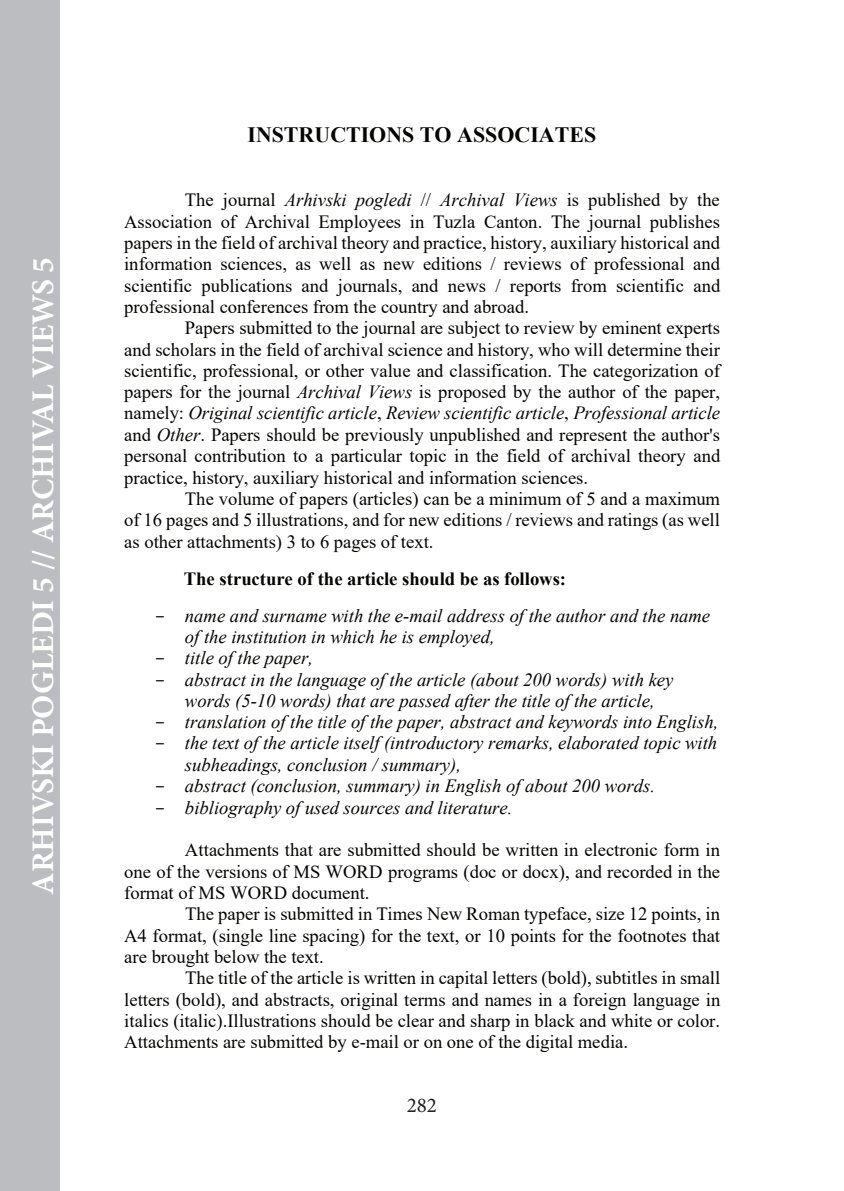
<style>
.page{position:relative;width:844px;height:1191px;background:#fff}
.page>*{position:absolute;margin:0;border:0;box-sizing:border-box;transform-origin:0 0}
.t1{font:700 31.5px "Minion Pro";color:#fff}
.t2{font:700 21.88px "Times New Roman";color:#040503}
.t3{font:21px "Minion Pro";color:#231f20}
.t4{font:18.55px "Times New Roman";color:#040503}
.t5{font:italic 18.55px/21.5px "Times New Roman";color:#040503}
.t6{font:700 18.55px "Times New Roman";color:#040503}
.s1{font-style:italic}
.s2{font-style:normal}
.s3{font-family:"Courier New";font-style:normal}
</style>
<div class="page">
<div style="left:0;top:0;width:60px;height:1191px;background:#bcbdc0"></div>
<h1 class="t1" style="left:21px;top:894px;width:639px;rotate:-90deg">ARHIVSKI POGLEDI 5 // ARCHIVAL VIEWS 5</h1>
<p class="t2" style="left:247px;top:118px;width:350px">INSTRUCTIONS TO ASSOCIATES</p>
<p class="t4" style="left:185px;top:187px;width:536px">The journal <span class="s1">Arhivski pogledi</span> // <span class="s1">Archival Views</span> is published by the</p>
<p class="t4" style="left:124px;top:208px;width:597px">Association of Archival Employees in Tuzla Canton. The journal publishes</p>
<p class="t4" style="left:124px;top:229px;width:597px">papers in the field of archival theory and practice, history, auxiliary historical and</p>
<p class="t4" style="left:124px;top:251px;width:597px">information sciences, as well as new editions / reviews of professional and</p>
<p class="t4" style="left:124px;top:272px;width:597px">scientific publications and journals, and news / reports from scientific and</p>
<p class="t4" style="left:124px;top:293px;width:406px">professional conferences from the country and abroad.</p>
<p class="t4" style="left:185px;top:315px;width:536px">Papers submitted to the journal are subject to review by eminent experts</p>
<p class="t4" style="left:124px;top:336px;width:597px">and scholars in the field of archival science and history, who will determine their</p>
<p class="t4" style="left:124px;top:358px;width:597px">scientific, professional, or other value and classification. The categorization of</p>
<p class="t4" style="left:124px;top:379px;width:597px">papers for the journal <span class="s1">Archival Views</span> is proposed by the author of the paper,</p>
<p class="t5" style="left:124px;top:402px;width:597px"><span class="s2">namely:</span> Original scientific article<span class="s2">,</span> Review scientific article<span class="s2">,</span> Professional article</p>
<p class="t4" style="left:124px;top:422px;width:597px">and <span class="s1">Other</span>. Papers should be previously unpublished and represent the author's</p>
<p class="t4" style="left:124px;top:443px;width:597px">personal contribution to a particular topic in the field of archival theory and</p>
<p class="t4" style="left:124px;top:464px;width:465px">practice, history, auxiliary historical and information sciences.</p>
<p class="t4" style="left:185px;top:485px;width:536px">The volume of papers (articles) can be a minimum of 5 and a maximum</p>
<p class="t4" style="left:124px;top:507px;width:597px">of 16 pages and 5 illustrations, and for new editions / reviews and ratings (as well</p>
<p class="t4" style="left:124px;top:528px;width:311px">as other attachments) 3 to 6 pages of text.</p>
<p class="t6" style="left:184px;top:565px;width:383px">The structure of the article should be as follows:</p>
<p class="t5" style="left:185px;top:604px;width:526px;text-indent:-30px"><span class="s3">-</span> name and surname with the e-mail address of the author and the name of the institution in which he is employed,</p>
<p class="t5" style="left:154px;top:647px;width:160px"><span class="s3">-</span> title of the paper,</p>
<p class="t5" style="left:185px;top:668px;width:490px;text-indent:-30px"><span class="s3">-</span> abstract in the language of the article (about 200 words) with key words (5-10 words) that are passed after the title of the article,</p>
<p class="t5" style="left:154px;top:711px;width:565px"><span class="s3">-</span> translation of the title of the paper, abstract and keywords into English,</p>
<p class="t5" style="left:185px;top:732px;width:533px;text-indent:-30px"><span class="s3">-</span> the text of the article itself (introductory remarks, elaborated topic with subheadings, conclusion / summary),</p>
<p class="t5" style="left:154px;top:775px;width:502px"><span class="s3">-</span> abstract (conclusion, summary) in English of about 200 words.</p>
<p class="t5" style="left:154px;top:796px;width:359px"><span class="s3">-</span> bibliography of used sources and literature.</p>
<p class="t4" style="left:185px;top:837px;width:536px">Attachments that are submitted should be written in electronic form in</p>
<p class="t4" style="left:124px;top:858px;width:597px">one of the versions of MS WORD programs (doc or docx), and recorded in the</p>
<p class="t4" style="left:124px;top:879px;width:247px">format of MS WORD document.</p>
<p class="t4" style="left:185px;top:901px;width:536px">The paper is submitted in Times New Roman typeface, size 12 points, in</p>
<p class="t4" style="left:124px;top:922px;width:597px">A4 format, (single line spacing) for the text, or 10 points for the footnotes that</p>
<p class="t4" style="left:124px;top:943px;width:201px">are brought below the text.</p>
<p class="t4" style="left:185px;top:965px;width:536px">The title of the article is written in capital letters (bold), subtitles in small</p>
<p class="t4" style="left:124px;top:986px;width:597px">letters (bold), and abstracts, original terms and names in a foreign language in</p>
<p class="t4" style="left:124px;top:1007px;width:597px">italics (italic).Illustrations should be clear and sharp in black and white or color.</p>
<p class="t4" style="left:124px;top:1029px;width:505px">Attachments are submitted by e-mail or on one of the digital media.</p>
<p class="t3" style="left:406px;top:1091px;width:32px">282</p>
</div>
